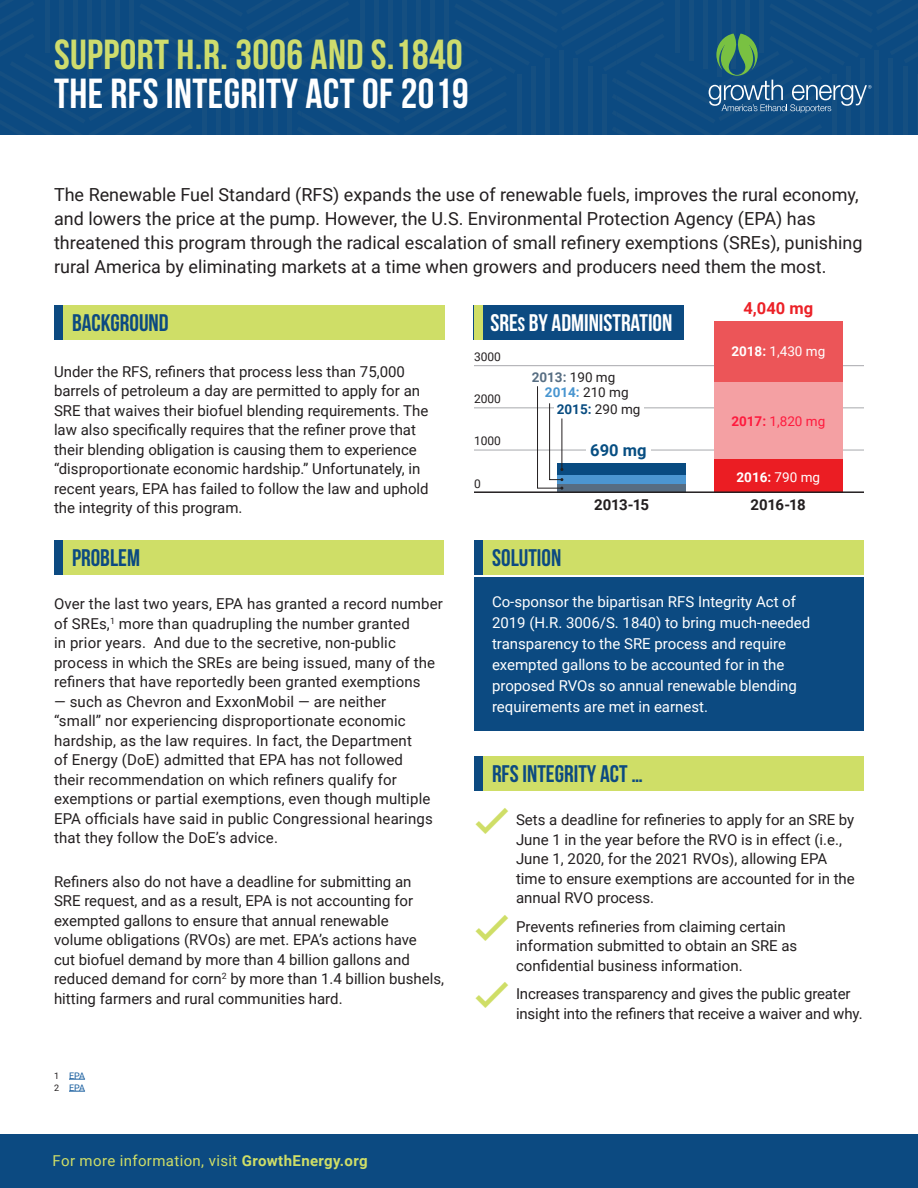
<style>
.page{position:relative;width:918px;height:1188px;background:#fff}
.page>*{position:absolute;margin:0;border:0;box-sizing:border-box;transform-origin:0 0}
.h34{font:700 42px "Bebas Neue";letter-spacing:.01em;color:#cedc6d}
.h34-2{font:700 42px "Bebas Neue";letter-spacing:.01em;color:#fff}
.subh17{font:700 24px "Bebas Neue";color:#0c4a81}
.t1{font:700 24px "Bebas Neue";color:#fff}
.intro{font:18px/24px "Roboto";color:#231f20}
.t2{font:700 16.5px "Roboto";color:#ec2127}
.t3{font:700 16.5px "Roboto";color:#074e82}
.b_10_on_13{font:15px/19.5px "Roboto";color:#231f20}
.b_10_on_13-2{font:15px/21px "Roboto";color:#fff}
.t4{font:15px "Roboto";letter-spacing:.025em;color:#cfde67}
.t5{font:700 15px "Roboto";letter-spacing:-.03em;color:#231f20}
.t6{font:13.5px "Roboto";color:#ff1a3d}
.t7{font:13.5px "Roboto";color:#fff}
.t8{font:700 13.5px "Roboto";color:#084c81}
.t9{font:700 13.5px "Roboto";color:#576e83}
.t10{font:700 13.5px "Roboto";color:#fff}
.t11{font:700 13.5px "Roboto";color:#4895d0}
.t12{font:12px "Roboto";color:#231f20}
.footnote{font:9px "Roboto";letter-spacing:-.035em;color:#175d9e}
.s1{color:#231f20}
.s2{font-weight:700}
.s3{font-size:19.5px}
.s4{font-weight:400;color:#231f20}
.s5{font-weight:400}
.s6{font-family:"Devanagari";font-size:39px;color:#cfde67}
</style>
<div class="page">
<svg style="left:0;top:0;width:918px;height:135px;background:#114e81"></svg>
<div style="left:0;top:1134px;width:918px;height:54px;background:#0c4a81"></div>
<hr style="left:474px;top:450px;width:390px;height:1px;background:#a8a9ad">
<hr style="left:474px;top:407px;width:390px;height:1px;background:#a8a9ad">
<hr style="left:474px;top:365px;width:390px;height:1px;background:#a8a9ad">
<div style="left:557px;top:463px;width:129px;height:12px;background:#094b81"></div>
<div style="left:714px;top:322px;width:128px;height:60px;background:#ec5558"></div>
<div style="left:557px;top:475px;width:129px;height:9px;background:#4c96d1"></div>
<div style="left:714px;top:382px;width:128px;height:77px;background:#f4a0a3"></div>
<div style="left:557px;top:484px;width:129px;height:8px;background:#576d82"></div>
<div style="left:714px;top:459px;width:128px;height:33px;background:#eb1d23"></div>
<hr style="left:474px;top:491px;width:390px;height:2px;background:#231f20">
<hr style="left:554px;top:406px;width:90px;height:4px;background:#fff">
<div style="left:54px;top:305px;width:390px;height:34px;background:#cfde67"></div>
<div style="left:474px;top:540px;width:390px;height:35px;background:#cfde67"></div>
<div style="left:474px;top:756px;width:390px;height:35px;background:#cfde67"></div>
<div style="left:54px;top:540px;width:390px;height:35px;background:#cfde67"></div>
<div style="left:54px;top:305px;width:9px;height:34px;background:#0c4a81"></div>
<div style="left:474px;top:540px;width:9px;height:35px;background:#0c4a81"></div>
<div style="left:474px;top:756px;width:9px;height:35px;background:#0c4a81"></div>
<div style="left:54px;top:540px;width:9px;height:35px;background:#0c4a81"></div>
<svg style="left:69px;top:1079px;width:16px;height:1px"></svg>
<svg style="left:69px;top:1091px;width:16px;height:1px"></svg>
<div style="left:474px;top:578px;width:390px;height:153px;background:#0c4a81"></div>
<svg style="left:537px;top:386px;width:26px;height:104px"></svg>
<div style="left:474px;top:305px;width:210px;height:34px;background:#0c4a81"></div>
<div style="left:474px;top:305px;width:9px;height:34px;background:#cfde67"></div>
<div style="left:586px;top:443px;width:65px;height:13px;background:#fff"></div>
<p class="h34" style="left:54px;top:31px;width:410px">SUPPORT H.R. 3006 AND S.1840</p>
<p class="h34-2" style="left:54px;top:70px;width:416px">THE RFS INTEGRITY ACT OF 2019</p>
<p class="intro" style="left:54px;top:182px;width:810px">The Renewable Fuel Standard (RFS) expands the use of renewable fuels, improves the rural economy, and lowers the price at the pump. However, the U.S. Environmental Protection Agency (EPA) has threatened this program through the radical escalation of small refinery exemptions (SREs), punishing rural America by eliminating markets at a time when growers and producers need them the most.</p>
<p class="subh17" style="left:72px;top:310px;width:98px">BACKGROUND</p>
<p class="b_10_on_13" style="left:54px;top:361px;width:376px">Under the RFS, refiners that process less than 75,000 barrels of petroleum a day are permitted to apply for an SRE that waives their biofuel blending requirements. The law also specifically requires that the refiner prove that their blending obligation is causing them to experience “disproportionate economic hardship.” Unfortunately, in recent years, EPA has failed to follow the law and uphold the integrity of this program.</p>
<p class="subh17" style="left:72px;top:545px;width:70px">PROBLEM</p>
<p class="b_10_on_13" style="left:54px;top:593px;width:390px">Over the last two years, EPA has granted a record number of SREs,<sup>1</sup> more than quadrupling the number granted<br>in prior years. And due to the secretive, non-public process in which the SREs are being issued, many of the refiners that have reportedly been granted exemptions</p>
<p class="b_10_on_13" style="left:54px;top:691px;width:380px">— such as Chevron and ExxonMobil — are neither “small” nor experiencing disproportionate economic hardship, as the law requires. In fact, the Department<br>of Energy (DoE) admitted that EPA has not followed their recommendation on which refiners qualify for exemptions or partial exemptions, even though multiple EPA officials have said in public Congressional hearings that they follow the DoE’s advice.</p>
<p class="b_10_on_13" style="left:54px;top:871px;width:392px">Refiners also do not have a deadline for submitting an<br>SRE request, and as a result, EPA is not accounting for exempted gallons to ensure that annual renewable<br>volume obligations (RVOs) are met. EPA’s actions have<br>cut biofuel demand by more than 4 billion gallons and reduced demand for corn<sup>2</sup> by more than 1.4 billion bushels, hitting farmers and rural communities hard.</p>
<p class="footnote" style="left:54px;top:1069px;width:33px"><span class="s1">1</span> EPA</p>
<p class="footnote" style="left:54px;top:1081px;width:33px"><span class="s1">2</span> EPA</p>
<p class="t4" style="left:53px;top:1150px;width:317px">For more information, visit <span class="s2">GrowthEnergy.org</span></p>
<p class="t1" style="left:490px;top:310px;width:183px">SRE<span class="s3">S</span> BY ADMINISTRATION</p>
<p class="t12" style="left:474px;top:348px;width:28px">3000</p>
<p class="t12" style="left:474px;top:391px;width:28px">2000</p>
<p class="t12" style="left:474px;top:433px;width:28px">1000</p>
<p class="t12" style="left:474px;top:475px;width:8px">0</p>
<p class="t9" style="left:532px;top:367px;width:85px">2013: <span class="s4">190 mg</span></p>
<p class="t11" style="left:545px;top:383px;width:85px">2014: <span class="s4">210 mg</span></p>
<p class="t8" style="left:557px;top:399px;width:85px">2015: <span class="s4">290 mg</span></p>
<p class="t3" style="left:590px;top:438px;width:58px">690 mg</p>
<p class="t2" style="left:743px;top:297px;width:71px">4,040 mg</p>
<p class="t7" style="left:731px;top:342px;width:95px"><span class="s2">2018:</span> 1,430 mg</p>
<p class="t6" style="left:731px;top:412px;width:95px"><span class="s2">2017:</span> 1,820 mg</p>
<p class="t10" style="left:737px;top:467px;width:85px">2016: <span class="s5">790 mg</span></p>
<p class="subh17" style="left:492px;top:545px;width:71px">SOLUTION</p>
<p class="t5" style="left:594px;top:495px;width:57px">2013-15</p>
<p class="t5" style="left:750px;top:495px;width:57px">2016-18</p>
<p class="b_10_on_13-2" style="left:492px;top:590px;width:320px">Co-sponsor the bipartisan RFS Integrity Act of 2019 (H.R. 3006/S. 1840) to bring much-needed transparency to the SRE process and require exempted gallons to be accounted for in the proposed RVOs so annual renewable blending requirements are met in earnest.</p>
<p class="subh17" style="left:492px;top:761px;width:152px">RFS INTEGRITY ACT …</p>
<p class="b_10_on_13" style="left:516px;top:810px;width:340px;text-indent:-42px"><span class="s6">✓</span> Sets a deadline for refineries to apply for an SRE by June 1 in the year before the RVO is in effect (i.e., June 1, 2020, for the 2021 RVOs), allowing EPA time to ensure exemptions are accounted for in the annual RVO process.</p>
<p class="b_10_on_13" style="left:516px;top:916px;width:283px;text-indent:-42px"><span class="s6">✓</span> Prevents refineries from claiming certain information submitted to obtain an SRE as confidential business information.</p>
<p class="b_10_on_13" style="left:516px;top:984px;width:348px;text-indent:-42px"><span class="s6">✓</span> Increases transparency and gives the public greater insight into the refiners that receive a waiver and why.</p>
</div>
